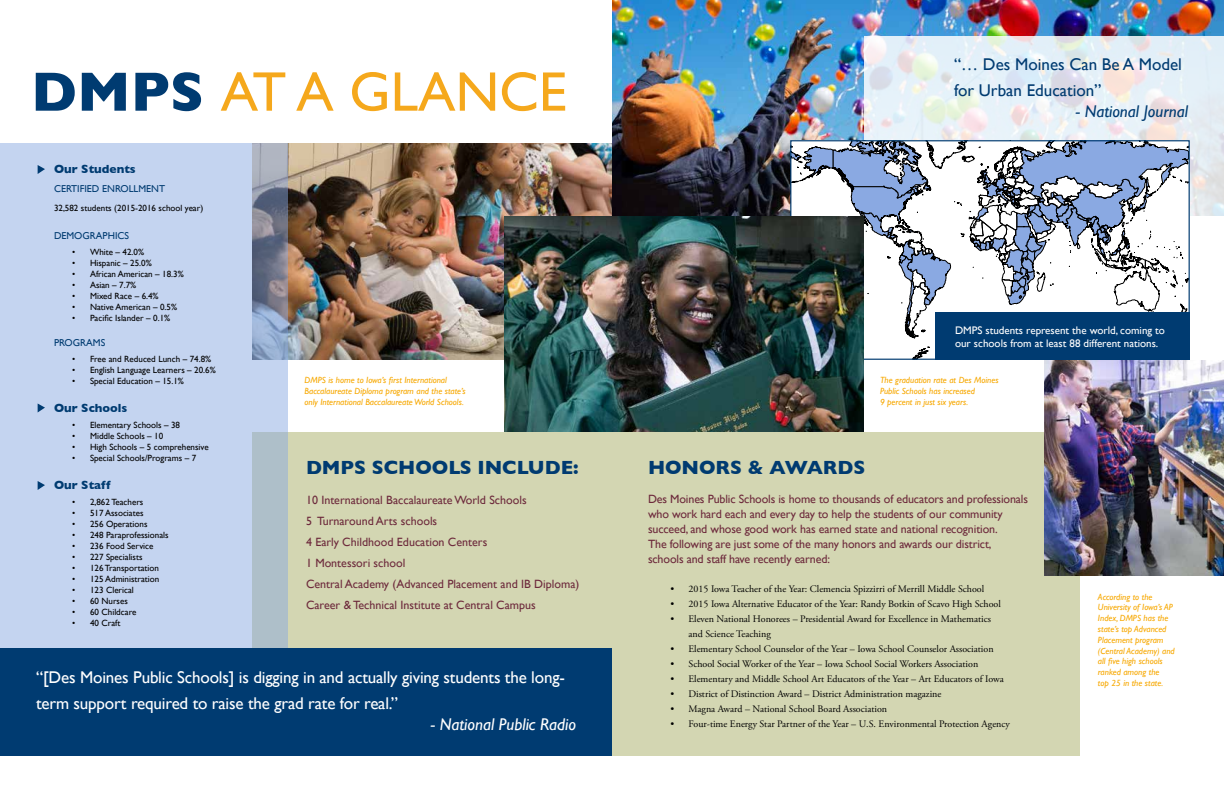
<style>
.page{position:relative;width:1224px;height:792px;background:#fff}
.page>*{position:absolute;margin:0;border:0;box-sizing:border-box;transform-origin:0 0}
.t1{font:56px "Gill Sans";color:#f5a81c}
.t2{font:700 19.4px "Gill Sans";color:#003b71}
.t3{font:17px/26px "Gill Sans";letter-spacing:-.01em;color:#fff}
.t4{font:17px/26px "Gill Sans";color:#003b71}
.t5{font:italic 17px "Gill Sans";color:#fff}
.t6{font:italic 17px "Gill Sans";color:#003b71}
.t7{font:12px/21px "Gill Sans";letter-spacing:-.01em;color:#6d2a3c}
.t8{font:700 12px "Gill Sans";color:#003b71}
.t9{font:11px/13.2px "Gill Sans";color:#fff}
.t10{font:10px/15px "Adobe Garamond Pro";color:#000}
.t11{font:10px "Gill Sans";color:#003b71}
.t12{font:9px "Gill Sans";color:#000}
.t13{font:italic 9px/10.8px "Gill Sans";color:#f7a800}
.s1{font-weight:700;color:#003b71}
</style>
<div class="page">
<div style="left:612px;top:432px;width:468px;height:324px;background:#d3d6b2"></div>
<div style="left:252px;top:432px;width:360px;height:324px;background:#d3d6b2"></div>
<img style="left:1044px;top:360px;width:180px;height:216px">
<div style="left:0;top:648px;width:612px;height:108px;background:#003b71"></div>
<img style="left:288px;top:143px;width:324px;height:217px">
<img style="left:612px;top:0;width:612px;height:216px">
<svg style="left:864px;top:36px;width:360px;height:180px;background:#e4ebef"></svg>
<svg style="left:0;top:143px;width:288px;height:505px;background:#bfcfe9"></svg>
<svg style="left:792px;top:142px;width:396px;height:216px"></svg>
<div style="left:935px;top:312px;width:254px;height:47px;background:#003b71"></div>
<svg style="left:38px;top:165px;width:7px;height:9px"></svg>
<svg style="left:38px;top:404px;width:7px;height:8px"></svg>
<svg style="left:38px;top:481px;width:7px;height:9px"></svg>
<img style="left:504px;top:216px;width:360px;height:216px">
<h1 class="t1" style="left:31px;top:59px;width:537px"><span class="s1">DMPS</span> AT A GLANCE</h1>
<p class="t8" style="left:54px;top:160px;width:83px">Our Students</p>
<p class="t11" style="left:54px;top:183px;width:113px">CERTIFIED ENROLLMENT</p>
<p class="t12" style="left:54px;top:203px;width:151px">32,582 students (2015-2016 school year)</p>
<p class="t11" style="left:54px;top:230px;width:77px">DEMOGRAPHICS</p>
<p class="t12" style="left:72px;top:247px;width:74px">• White – 42.0%</p>
<p class="t12" style="left:72px;top:258px;width:81px">• Hispanic – 25.0%</p>
<p class="t12" style="left:72px;top:269px;width:113px">• African American – 18.3%</p>
<p class="t12" style="left:72px;top:280px;width:66px">• Asian – 7.7%</p>
<p class="t12" style="left:72px;top:291px;width:88px">• Mixed Race – 6.4%</p>
<p class="t12" style="left:72px;top:302px;width:107px">• Native American – 0.5%</p>
<p class="t12" style="left:72px;top:313px;width:100px">• Pacific Islander – 0.1%</p>
<p class="t11" style="left:54px;top:337px;width:53px">PROGRAMS</p>
<p class="t12" style="left:72px;top:354px;width:141px">• Free and Reduced Lunch – 74.8%</p>
<p class="t12" style="left:72px;top:365px;width:145px">• English Language Learners – 20.6%</p>
<p class="t12" style="left:72px;top:376px;width:114px">• Special Education – 15.1%</p>
<p class="t8" style="left:54px;top:399px;width:75px">Our Schools</p>
<p class="t12" style="left:72px;top:420px;width:110px">• Elementary Schools – 38</p>
<p class="t12" style="left:72px;top:431px;width:93px">• Middle Schools – 10</p>
<p class="t12" style="left:72px;top:442px;width:138px">• High Schools – 5 comprehensive</p>
<p class="t12" style="left:72px;top:453px;width:126px">• Special Schools/Programs – 7</p>
<p class="t8" style="left:54px;top:476px;width:58px">Our Staff</p>
<p class="t12" style="left:72px;top:497px;width:73px">• 2,862 Teachers</p>
<p class="t12" style="left:72px;top:508px;width:73px">• 517 Associates</p>
<p class="t12" style="left:72px;top:519px;width:77px">• 256 Operations</p>
<p class="t12" style="left:72px;top:530px;width:98px">• 248 Paraprofessionals</p>
<p class="t12" style="left:72px;top:541px;width:83px">• 236 Food Service</p>
<p class="t12" style="left:72px;top:552px;width:72px">• 227 Specialists</p>
<p class="t12" style="left:72px;top:563px;width:89px">• 126 Transportation</p>
<p class="t12" style="left:72px;top:574px;width:89px">• 125 Administration</p>
<p class="t12" style="left:72px;top:585px;width:63px">• 123 Clerical</p>
<p class="t12" style="left:72px;top:596px;width:57px">• 60 Nurses</p>
<p class="t12" style="left:72px;top:607px;width:66px">• 60 Childcare</p>
<p class="t12" style="left:72px;top:618px;width:50px">• 40 Craft</p>
<p class="t13" style="left:305px;top:375px;width:163px">DMPS is home to Iowa’s first International<br>Baccalaureate Diploma program and the state’s only International Baccalaureate World Schools.</p>
<h2 class="t2" style="left:306px;top:452px;width:274px">DMPS SCHOOLS INCLUDE:</h2>
<p class="t7" style="left:306px;top:489px;width:275px">10 International Baccalaureate World Schools<br>5 Turnaround Arts schools<br>4 Early Childhood Education Centers<br>1 Montessori school<br>Central Academy (Advanced Placement and IB Diploma)<br>Career &amp; Technical Institute at Central Campus</p>
<h3 class="t3" style="left:36px;top:664px;width:530px">“[Des Moines Public Schools] is digging in and actually giving students the long&shy;term support required to raise the grad rate for real.”</h3>
<h3 class="t5" style="left:431px;top:715px;width:147px">- National Public Radio</h3>
<h3 class="t4" style="left:954px;top:51px;width:229px">“… Des Moines Can Be A Model for Urban Education”</h3>
<h3 class="t6" style="left:1076px;top:102px;width:114px">- National Journal</h3>
<p class="t9" style="left:955px;top:323px;width:212px">DMPS students represent the world, coming to our schools from at least 88 different nations.</p>
<p class="t13" style="left:880px;top:375px;width:120px">The graduation rate at Des Moines<br>Public Schools has increased<br>9 percent in just six years.</p>
<h2 class="t2" style="left:648px;top:452px;width:219px">HONORS &amp; AWARDS</h2>
<p class="t7" style="left:648px;top:492px;width:382px;line-height:15px">Des Moines Public Schools is home to thousands of educators and professionals who work hard each and every day to help the students of our community succeed, and whose good work has earned state and national recognition.<br>The following are just some of the many honors and awards our district, schools and staff have recently earned:</p>
<p class="t10" style="left:670px;top:582px;width:315px">• 2015 Iowa Teacher of the Year: Clemencia Spizzirri of Merrill Middle School</p>
<p class="t10" style="left:670px;top:597px;width:332px">• 2015 Iowa Alternative Educator of the Year: Randy Botkin of Scavo High School</p>
<p class="t10" style="left:688px;top:612px;width:304px;text-indent:-18px">• Eleven National Honorees – Presidential Award for Excellence in Mathematics and Science Teaching</p>
<p class="t10" style="left:670px;top:642px;width:325px">• Elementary School Counselor of the Year – Iowa School Counselor Association</p>
<p class="t10" style="left:670px;top:657px;width:309px">• School Social Worker of the Year – Iowa School Social Workers Association</p>
<p class="t10" style="left:670px;top:672px;width:335px">• Elementary and Middle School Art Educators of the Year – Art Educators of Iowa</p>
<p class="t10" style="left:670px;top:687px;width:272px">• District of Distinction Award – District Administration magazine</p>
<p class="t10" style="left:670px;top:702px;width:218px">• Magna Award – National School Board Association</p>
<p class="t10" style="left:670px;top:717px;width:341px">• Four-time Energy Star Partner of the Year – U.S. Environmental Protection Agency</p>
<p class="t13" style="left:1098px;top:591px;width:78px">According to the<br>University of Iowa’s AP<br>Index, DMPS has the state’s top Advanced<br>Placement program (Central Academy) and all five high schools ranked among the<br>top 25 in the state.</p>
</div>
